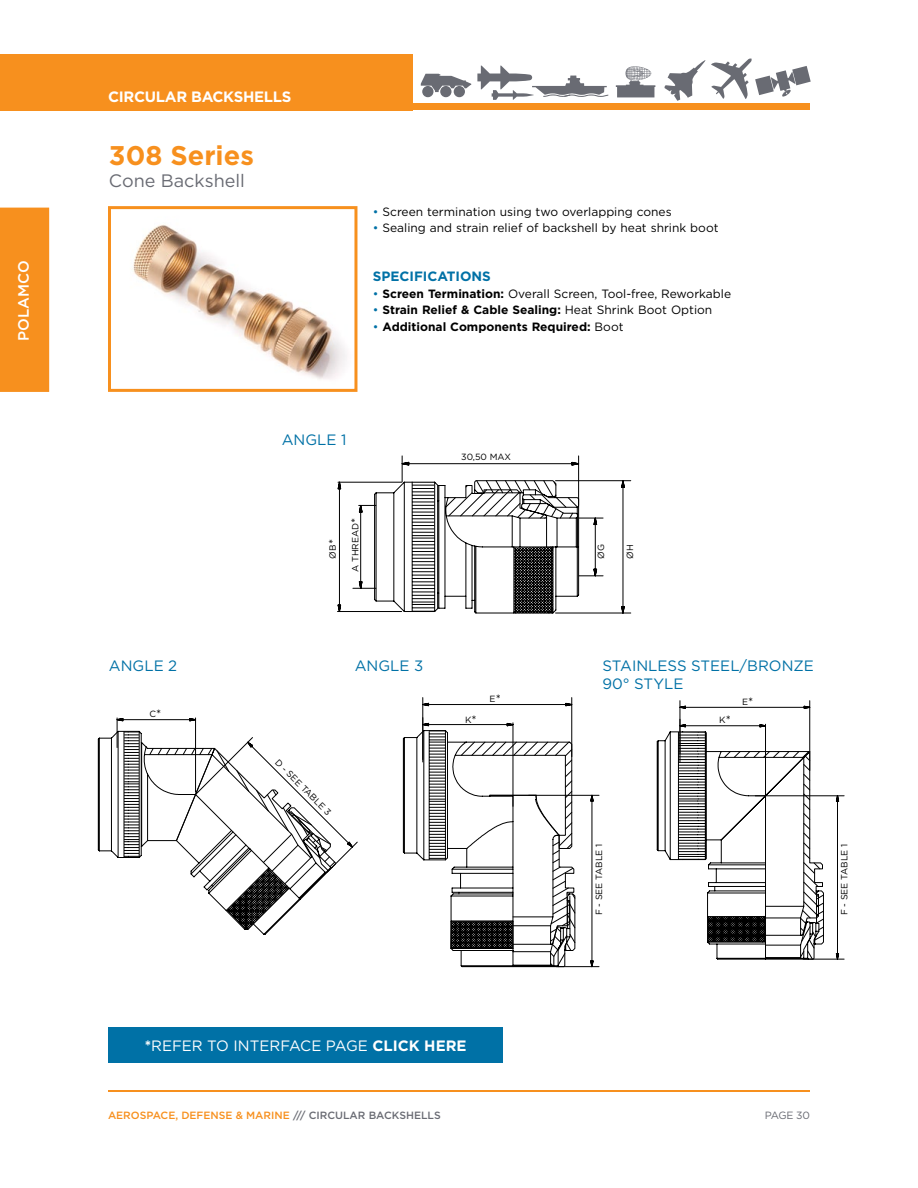
<style>
.page{position:relative;width:918px;height:1188px;background:#fff}
.page>*{position:absolute;margin:0;border:0;box-sizing:border-box;transform-origin:0 0}
.t1{font:700 27px "Gotham";color:#f7901e}
.t2{font:18px "Gotham";color:#696b73}
.t3{font:15px/18px "Gotham";color:#0071a6}
.t4{font:15px "Gotham";color:#fff}
.t5{font:700 15px "Gotham";letter-spacing:-.02em;color:#fff}
.t6{font:500 15px "Gotham";color:#fff}
.t7{font:700 13.5px "Gotham";color:#0071a6}
.t8{font:12px "Gotham";color:#000}
.t9{font:700 12px "Gotham";color:#000}
.t10{font:500 10.5px "Gotham";color:#f7901e}
.t11{font:10.5px "Gotham";letter-spacing:-.04em;color:#696b73}
.t12{font:9px "Gotham";color:#000}
.s1{color:#0071a6}
.s2{font-weight:700}
.s3{font-weight:400;color:#0071a6}
.s4{font-weight:400}
.s5{font-size:12px}
.s6{color:#696b73}
</style>
<div class="page">
<hr style="left:108px;top:1090px;width:702px;height:1px;background:#f7901e">
<div style="left:0;top:54px;width:413px;height:56px;background:#f7901e"></div>
<div style="left:0;top:104px;width:810px;height:6px;background:#f7901e"></div>
<svg style="left:664px;top:58px;width:147px;height:43px"></svg>
<svg style="left:616px;top:66px;width:39px;height:31px"></svg>
<svg style="left:477px;top:66px;width:131px;height:34px"></svg>
<div style="left:440px;top:86px;width:12px;height:11px;background:#696b73;border-radius:50%"></div>
<div style="left:454px;top:86px;width:11px;height:11px;background:#696b73;border-radius:50%"></div>
<svg style="left:421px;top:74px;width:50px;height:18px"></svg>
<div style="left:422px;top:86px;width:12px;height:11px;background:#696b73;border-radius:50%"></div>
<div style="left:0;top:208px;width:49px;height:184px;background:#f7901e"></div>
<svg style="left:337px;top:455px;width:294px;height:159px"></svg>
<svg style="left:462px;top:794px;width:138px;height:174px"></svg>
<svg style="left:403px;top:697px;width:172px;height:270px"></svg>
<svg style="left:656px;top:700px;width:189px;height:260px"></svg>
<svg style="left:98px;top:735px;width:16px;height:119px"></svg>
<svg style="left:114px;top:717px;width:244px;height:218px"></svg>
<hr style="left:412px;top:482px;width:1px;height:129px;background:#000">
<hr style="left:124px;top:731px;width:1px;height:127px;background:#000">
<hr style="left:429px;top:731px;width:1px;height:129px;background:#000">
<hr style="left:678px;top:732px;width:1px;height:128px;background:#000">
<div style="left:108px;top:1027px;width:395px;height:36px;background:#0071a6"></div>
<img style="left:132px;top:224px;width:215px;height:155px">
<div style="left:108px;top:206px;width:249px;height:186px;border:3px solid #f7901e"></div>
<p class="t6" style="left:14px;top:341px;width:82px;rotate:-90deg">POLAMCO</p>
<p class="t5" style="left:108px;top:87px;width:185px">CIRCULAR BACKSHELLS</p>
<h1 class="t1" style="left:109px;top:138px;width:146px">308 Series</h1>
<h2 class="t2" style="left:109px;top:169px;width:137px">Cone Backshell</h2>
<p class="t8" style="left:373px;top:204px;width:300px"><span class="s1">•</span> Screen termination using two overlapping cones</p>
<p class="t8" style="left:373px;top:220px;width:347px"><span class="s1">•</span> Sealing and strain relief of backshell by heat shrink boot</p>
<p class="t7" style="left:373px;top:267px;width:120px">SPECIFICATIONS</p>
<p class="t8" style="left:373px;top:286px;width:360px"><span class="s1">•</span> <span class="s2">Screen Termination:</span> Overall Screen, Tool-free, Reworkable</p>
<p class="t9" style="left:373px;top:302px;width:341px"><span class="s3">•</span> Strain Relief &amp; Cable Sealing: <span class="s4">Heat Shrink Boot Option</span></p>
<p class="t9" style="left:373px;top:318px;width:252px"><span class="s3">•</span> Additional Components Required: <span class="s4">Boot</span></p>
<p class="t3" style="left:282px;top:430px;width:66px">ANGLE 1</p>
<p class="t12" style="left:327px;top:559px;width:21px;rotate:-90deg">ØB<span class="s5">*</span></p>
<p class="t12" style="left:350px;top:572px;width:56px;rotate:-90deg">A THREAD<span class="s5">*</span></p>
<p class="t3" style="left:109px;top:657px;width:70px">ANGLE 2</p>
<p class="t3" style="left:355px;top:657px;width:70px">ANGLE 3</p>
<p class="t12" style="left:149px;top:708px;width:13px">C<span class="s5">*</span></p>
<p class="t12" style="left:281px;top:757px;width:77px;rotate:45deg">D - SEE TABLE 3</p>
<p class="t12" style="left:461px;top:451px;width:52px">30,50 MAX</p>
<p class="t12" style="left:465px;top:714px;width:13px">K<span class="s5">*</span></p>
<p class="t12" style="left:490px;top:693px;width:13px">E<span class="s5">*</span></p>
<p class="t12" style="left:595px;top:559px;width:16px;rotate:-90deg">ØG</p>
<p class="t12" style="left:624px;top:559px;width:16px;rotate:-90deg">ØH</p>
<p class="t3" style="left:602px;top:657px;width:213px">STAINLESS STEEL/BRONZE<br>90° STYLE</p>
<p class="t12" style="left:719px;top:714px;width:13px">K<span class="s5">*</span></p>
<p class="t12" style="left:742px;top:696px;width:13px">E<span class="s5">*</span></p>
<p class="t12" style="left:593px;top:915px;width:73px;rotate:-90deg">F - SEE TABLE 1</p>
<p class="t12" style="left:839px;top:915px;width:73px;rotate:-90deg">F - SEE TABLE 1</p>
<p class="t4" style="left:145px;top:1036px;width:323px"><span class="s2">*</span>REFER TO INTERFACE PAGE <span class="s2">CLICK HERE</span></p>
<p class="t10" style="left:108px;top:1108px;width:334px">AEROSPACE, DEFENSE &amp; MARINE <span class="s6">/// CIRCULAR BACKSHELLS</span></p>
<p class="t11" style="left:765px;top:1108px;width:47px">PAGE 30</p>
</div>
